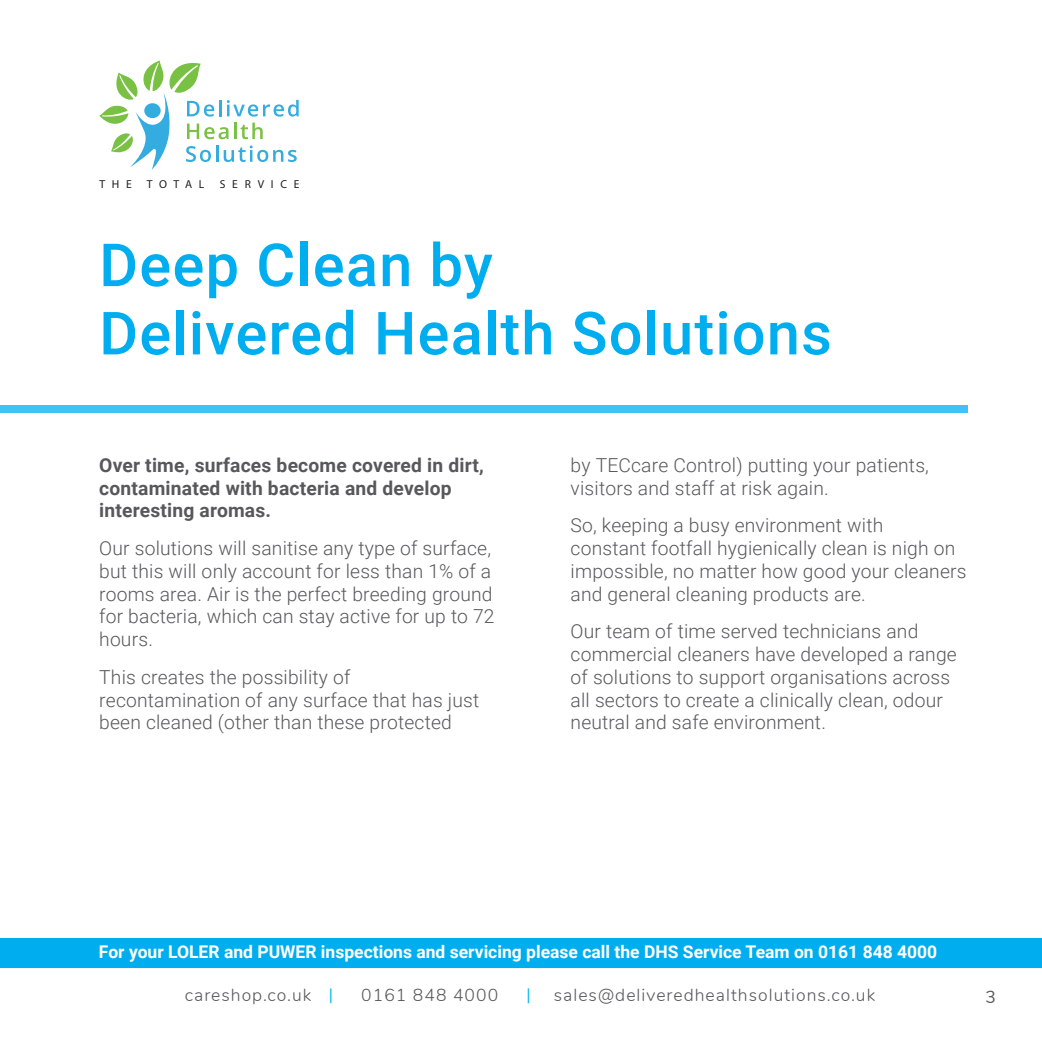
<style>
.page{position:relative;width:1042px;height:1042px;background:#fff}
.page>*{position:absolute;margin:0;border:0;box-sizing:border-box;transform-origin:0 0}
.t1{font:500 59.5px/68.2px "Roboto";letter-spacing:.02em;color:#00aeef}
.t2{font:300 19.25px/22.8px "Roboto";letter-spacing:.01em;color:#57585a}
.t3{font:700 19.25px/22.8px "Roboto";letter-spacing:.01em;color:#57585a}
.t4{font:700 17.5px "Roboto";color:#fff}
.t5{font:300 17.5px "Nunito";letter-spacing:.06em;color:#57585a}
.t6{font:17.5px "Roboto";color:#00baf1}
.t7{font:17.5px "Nunito";color:#57585a}
.t8{font:11.55px "Myriad Pro";letter-spacing:.58em;color:#231f20}
.s1{font-family:"Roboto";font-weight:400;color:#00baf1}
</style>
<div class="page">
<hr style="left:0;top:967px;width:1042px;height:1px;background:#0a8181">
<div style="left:0;top:405px;width:967px;height:8px;background:#40c2f3"></div>
<svg style="left:99px;top:60px;width:200px;height:110px"></svg>
<div style="left:144px;top:103px;width:17px;height:15px;background:#34ace0;border-radius:50%"></div>
<div style="left:0;top:938px;width:1042px;height:29px;background:#00aeef"></div>
<p class="t8" style="left:99px;top:177px;width:34px">THE</p>
<p class="t8" style="left:147px;top:177px;width:59px">TOTAL</p>
<p class="t8" style="left:220px;top:177px;width:81px">SERVICE</p>
<p class="t1" style="left:99px;top:229px;width:734px">Deep Clean by<br>Delivered Health Solutions</p>
<p class="t3" style="left:99px;top:453px;width:386px">Over time, surfaces become covered in dirt, contaminated with bacteria and develop interesting aromas.</p>
<p class="t2" style="left:99px;top:536px;width:397px">Our solutions will sanitise any type of surface, but this will only account for less than 1% of a rooms area. Air is the perfect breeding ground for bacteria, which can stay active for up to 72 hours.</p>
<p class="t2" style="left:99px;top:665px;width:381px">This creates the possibility of recontamination of any surface that has just been cleaned (other than these protected</p>
<p class="t2" style="left:570px;top:453px;width:360px">by TECcare Control) putting your patients, visitors and staff at risk again.</p>
<p class="t2" style="left:570px;top:513px;width:397px">So, keeping a busy environment with<br>constant footfall hygienically clean is nigh on impossible, no matter how good your cleaners and general cleaning products are.</p>
<p class="t2" style="left:570px;top:619px;width:388px">Our team of time served technicians and commercial cleaners have developed a range of solutions to support organisations across all sectors to create a clinically clean, odour neutral and safe environment.</p>
<p class="t4" style="left:99px;top:939px;width:840px">For your LOLER and PUWER inspections and servicing please call the DHS Service Team on 0161 848 4000</p>
<p class="t5" style="left:185px;top:982px;width:150px">careshop.co.uk <span class="s1">|</span></p>
<p class="t5" style="left:361px;top:982px;width:138px">0161 848 4000</p>
<p class="t6" style="left:526px;top:983px;width:6px">|</p>
<p class="t5" style="left:554px;top:982px;width:323px">sales@deliveredhealthsolutions.co.uk</p>
<p class="t7" style="left:985px;top:984px;width:12px">3</p>
</div>
